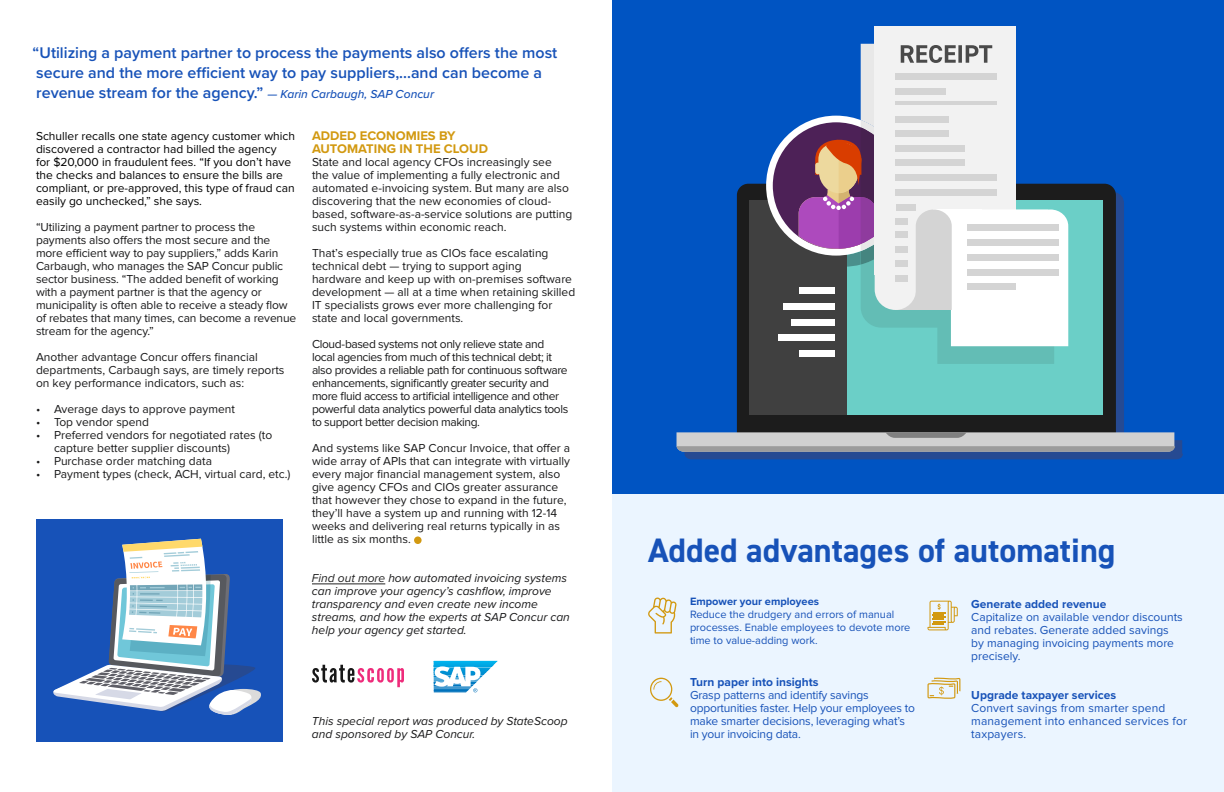
<style>
.page{position:relative;width:1224px;height:792px;background:#fff}
.page>*{position:absolute;margin:0;border:0;box-sizing:border-box;transform-origin:0 0}
.t1{font:700 34px "DIN2014";color:#1752b8}
.t2{font:600 16px/20px "Proxima Nova";color:#1752b8}
.t3{font:700 13px/13px "Proxima Nova";color:#d29911}
.t4{font:12px/13px "Proxima Nova";color:#19191a}
.t5{font:12px/13px "Proxima Nova";color:#1752b8}
.t6{font:12px/13px "Proxima Nova";letter-spacing:-.03em;color:#19191a}
.t7{font:italic 12px/13px "Proxima Nova";color:#19191a}
.t8{font:12px/13px "Proxima Nova";color:#000}
.t9{font:700 12px "Proxima Nova";color:#1752b8}
.t10{font:11px/13px "Proxima Nova";color:#1752b8}
.t11{font:700 11px "Proxima Nova";color:#1752b8}
.s1{font-weight:500;font-style:italic;font-size:12px}
.s2{color:#222}
</style>
<div class="page">
<hr style="left:312px;top:584px;width:73px;height:1px;background:#222">
<div style="left:414px;top:536px;width:8px;height:8px;background:#d29911;border-radius:50%"></div>
<svg style="left:434px;top:661px;width:64px;height:31px"></svg>
<svg style="left:312px;top:665px;width:92px;height:22px"></svg>
<div style="left:36px;top:519px;width:246px;height:223px;background:#1752b8"></div>
<div style="left:612px;top:0;width:612px;height:792px;background:#ebf5ff"></div>
<svg style="left:648px;top:597px;width:29px;height:37px"></svg>
<svg style="left:650px;top:678px;width:29px;height:29px"></svg>
<svg style="left:928px;top:601px;width:30px;height:29px"></svg>
<svg style="left:928px;top:677px;width:32px;height:22px"></svg>
<div style="left:612px;top:0;width:612px;height:493px;background:#0054c2"></div>
<svg style="left:684px;top:192px;width:499px;height:267px"></svg>
<div style="left:737px;top:184px;width:379px;height:266px;background:#1c1c1c;border-radius:11px"></div>
<svg style="left:677px;top:432px;width:498px;height:20px;background:#babbbc"></svg>
<div style="left:751px;top:200px;width:352px;height:214px;background:#6bcfc7"></div>
<div style="left:750px;top:200px;width:97px;height:214px;background:#404040"></div>
<div style="left:783px;top:303px;width:52px;height:7px;background:#fff"></div>
<div style="left:791px;top:319px;width:44px;height:6px;background:#fff"></div>
<div style="left:778px;top:335px;width:57px;height:6px;background:#fff"></div>
<svg style="left:766px;top:116px;width:140px;height:140px"></svg>
<div style="left:773px;top:122px;width:126px;height:127px;background:#4d2157;border-radius:50%"></div>
<div style="left:875px;top:26px;width:141px;height:249px;background:#f2f2f2"></div>
<svg style="left:793px;top:44px;width:275px;height:320px"></svg>
<svg style="left:53px;top:539px;width:208px;height:176px"></svg>
<h2 class="t2" style="left:33px;top:42px;width:526px">“Utilizing a payment partner to process the payments also offers the most secure and the more efficient way to pay suppliers,...and can become a revenue stream for the agency.” <span class="s1">— Karin Carbaugh, SAP Concur</span></h2>
<p class="t8" style="left:36px;top:130px;width:261px">Schuller recalls one state agency customer which discovered a contractor had billed the agency<br>for $20,000 in fraudulent fees. “If you don’t have the checks and balances to ensure the bills are compliant, or pre-approved, this type of fraud can easily go unchecked,” she says.</p>
<p class="t4" style="left:36px;top:221px;width:262px">“Utilizing a payment partner to process the payments also offers the most secure and the more efficient way to pay suppliers,” adds Karin Carbaugh, who manages the SAP Concur public sector business. “The added benefit of working with a payment partner is that the agency or municipality is often able to receive a steady flow of rebates that many times, can become a revenue stream for the agency.”</p>
<p class="t4" style="left:36px;top:351px;width:250px">Another advantage Concur offers financial departments, Carbaugh says, are timely reports on key performance indicators, such as:</p>
<p class="t4" style="left:36px;top:403px;width:200px">• Average days to approve payment</p>
<p class="t4" style="left:36px;top:416px;width:115px">• Top vendor spend</p>
<p class="t4" style="left:54px;top:429px;width:220px;text-indent:-18px">• Preferred vendors for negotiated rates (to capture better supplier discounts)</p>
<p class="t4" style="left:36px;top:455px;width:178px">• Purchase order matching data</p>
<p class="t4" style="left:36px;top:468px;width:256px">• Payment types (check, ACH, virtual card, etc.)</p>
<p class="t3" style="left:312px;top:129px;width:178px">ADDED ECONOMIES BY<br>AUTOMATING IN THE CLOUD</p>
<p class="t4" style="left:312px;top:156px;width:262px">State and local agency CFOs increasingly see<br>the value of implementing a fully electronic and automated e-invoicing system. But many are also discovering that the new economies of cloud&shy;based, software-as-a-service solutions are putting such systems within economic reach.</p>
<p class="t4" style="left:312px;top:247px;width:265px">That’s especially true as CIOs face escalating technical debt — trying to support aging<br>hardware and keep up with on-premises software development — all at a time when retaining skilled IT specialists grows ever more challenging for state and local governments.</p>
<p class="t6" style="left:312px;top:338px;width:258px">Cloud-based systems not only relieve state and local agencies from much of this technical debt; it also provides a reliable path for continuous software enhancements, significantly greater security and more fluid access to artificial intelligence and other powerful data analytics powerful data analytics tools to support better decision making.</p>
<p class="t4" style="left:312px;top:442px;width:260px">And systems like SAP Concur Invoice, that offer a wide array of APIs that can integrate with virtually every major financial management system, also give agency CFOs and CIOs greater assurance that however they chose to expand in the future, they’ll have a system up and running with 12-14 weeks and delivering real returns typically in as little as six months.</p>
<p class="t7" style="left:312px;top:571px;width:259px"><span class="s2">Find out more</span> how automated invoicing systems can improve your agency’s cashflow, improve transparency and even create new income streams, and how the experts at SAP Concur can help your agency get started.</p>
<p class="t7" style="left:312px;top:714px;width:257px">This special report was produced by StateScoop and sponsored by SAP Concur.</p>
<h1 class="t1" style="left:648px;top:527px;width:469px">Added advantages of automating</h1>
<p class="t11" style="left:690px;top:593px;width:130px">Empower your employees</p>
<p class="t10" style="left:690px;top:609px;width:222px">Reduce the drudgery and errors of manual processes. Enable employees to devote more time to value-adding work.</p>
<p class="t9" style="left:690px;top:673px;width:130px">Turn paper into insights</p>
<p class="t5" style="left:690px;top:689px;width:227px">Grasp patterns and identify savings opportunities faster. Help your employees to make smarter decisions, leveraging what’s in your invoicing data.</p>
<p class="t9" style="left:971px;top:595px;width:137px">Generate added revenue</p>
<p class="t5" style="left:971px;top:611px;width:213px">Capitalize on available vendor discounts and rebates. Generate added savings by managing invoicing payments more precisely.</p>
<p class="t9" style="left:971px;top:686px;width:146px">Upgrade taxpayer services</p>
<p class="t5" style="left:971px;top:702px;width:217px">Convert savings from smarter spend management into enhanced services for taxpayers.</p>
</div>
